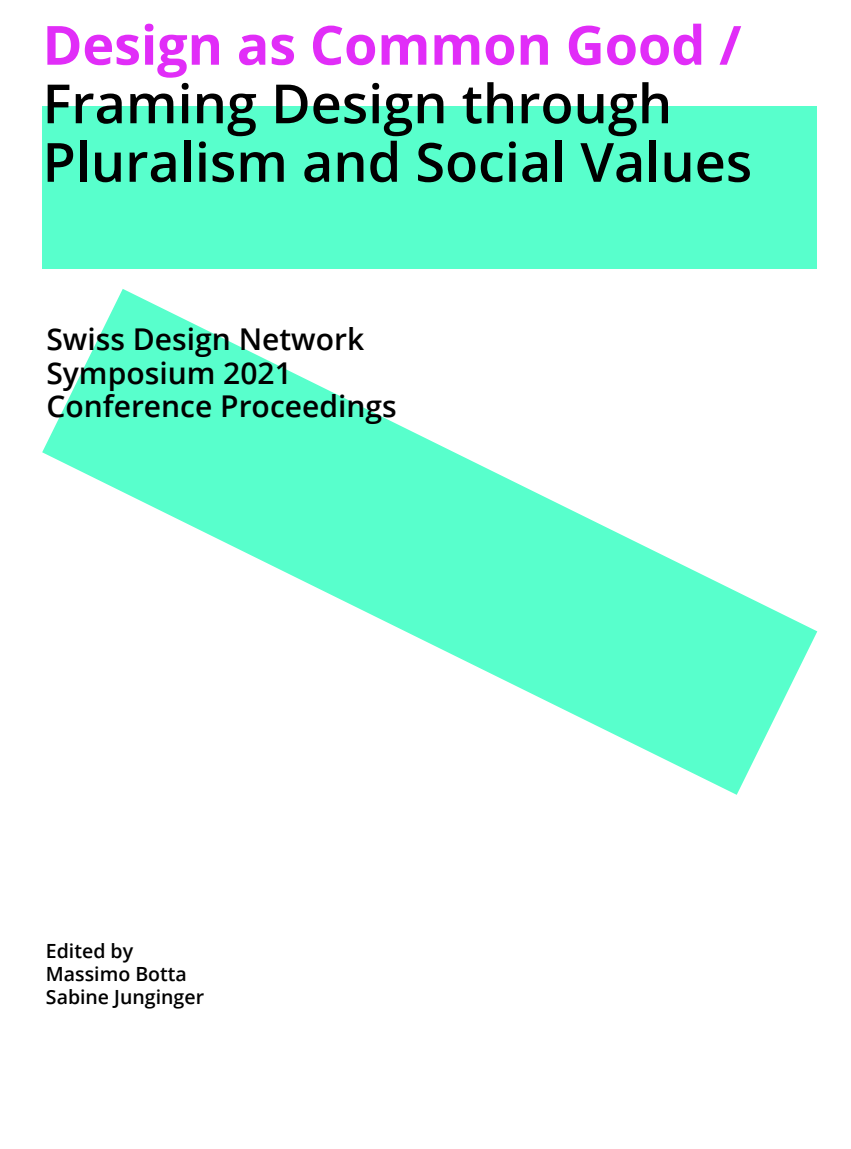
<style>
.page{position:relative;width:851px;height:1149px;background:#fff}
.page>*{position:absolute;margin:0;border:0;box-sizing:border-box;transform-origin:0 0}
.t1{font:600 54px/58.5px "Open Sans";color:#000}
.t2{font:700 54px "Open Sans";letter-spacing:-.005em;color:#e12df8}
.t3{font:600 30px/33.8px "Open Sans";color:#000}
.t4{font:600 19.5px/23.2px "Open Sans";color:#000}
</style>
<div class="page">
<svg style="left:42px;top:289px;width:775px;height:505px"></svg>
<div style="left:43px;top:107px;width:773px;height:162px;background:#58ffcc"></div>
<h1 class="t2" style="left:43px;top:7px;width:700px">Design as Common Good /</h1>
<h1 class="t1" style="left:43px;top:73px;width:711px">Framing Design through<br>Pluralism and Social Values</h1>
<p class="t3" style="left:46px;top:321px;width:352px">Swiss Design Network<br>Symposium 2021<br>Conference Proceedings</p>
<p class="t4" style="left:46px;top:938px;width:160px">Edited by<br>Massimo Botta<br>Sabine Junginger</p>
</div>
